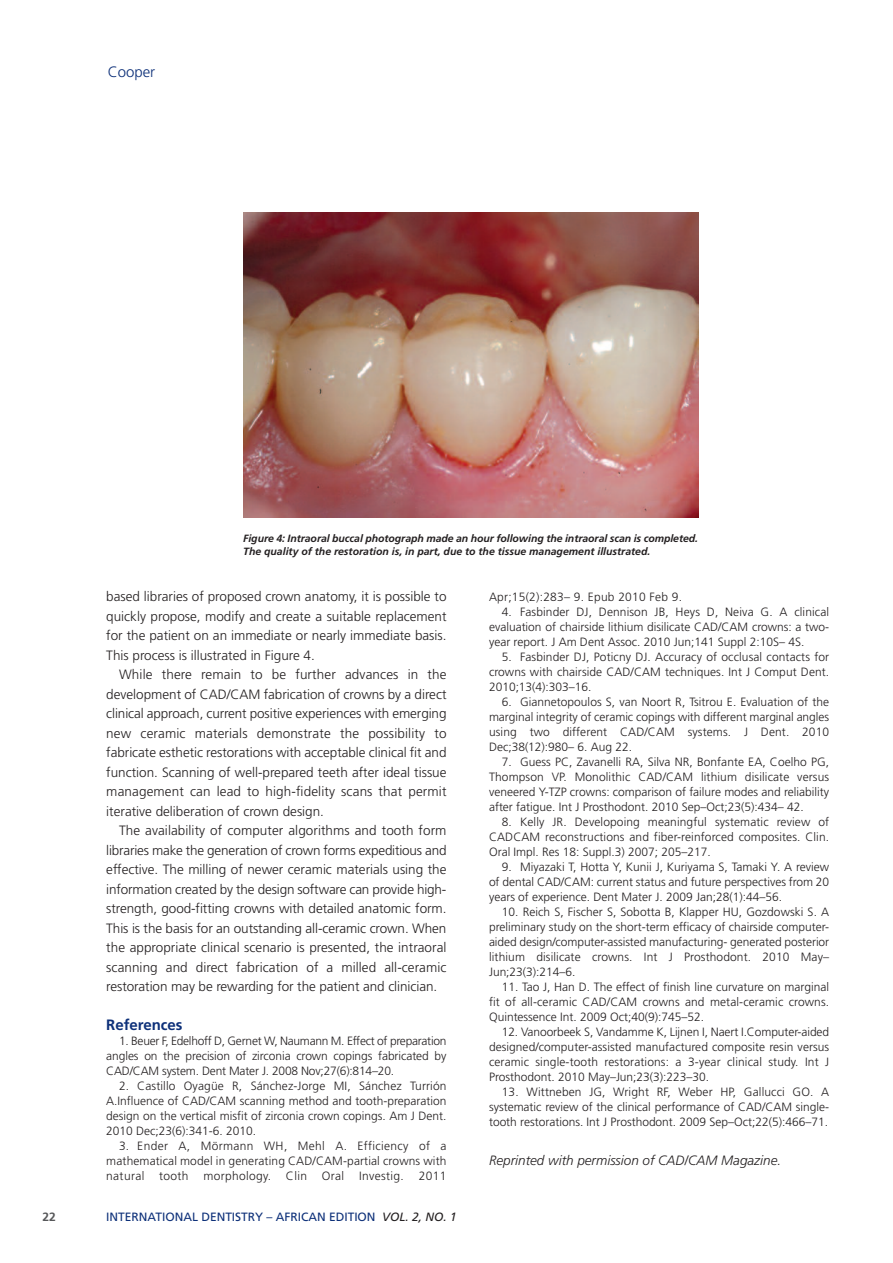
<style>
.page{position:relative;width:893px;height:1263px;background:#fff}
.page>*{position:absolute;margin:0;border:0;box-sizing:border-box;transform-origin:0 0}
.t1{font:700 15px "Frutiger";color:#0d3079}
.t2{font:300 15px "Frutiger";color:#0d3079}
.t3{font:300 13.5px/19.5px "Frutiger";color:#231f20;text-align:justify}
.t4{font:italic 300 13.5px "Frutiger";color:#231f20}
.t5{font:300 12px/15px "Frutiger";color:#231f20;text-align:justify}
.t6{font:12px "Frutiger";color:#0d3079}
.t7{font:300 12px "Frutiger";letter-spacing:.02em;color:#231f20}
.t8{font:700 12px "Frutiger";color:#57585a}
.t9{font:italic 700 10.5px/12.6px "Frutiger";letter-spacing:-.005em;color:#231f20}
.s1{font-style:italic;color:#231f20}
</style>
<div class="page">
<img style="left:243px;top:213px;width:455px;height:304px">
<p class="t2" style="left:108px;top:65px;width:49px">Cooper</p>
<p class="t9" style="left:243px;top:533px;width:456px">Figure 4: Intraoral buccal photograph made an hour following the intraoral scan is completed.<br>The quality of the restoration is, in part, due to the tissue management illustrated.</p>
<p class="t3" style="left:106px;top:588px;width:342px">based libraries of proposed crown anatomy, it is possible to quickly propose, modify and create a suitable replacement for the patient on an immediate or nearly immediate basis.<br>This process is illustrated in Figure 4.</p>
<p class="t3" style="left:106px;top:666px;width:342px;text-indent:13px">While there remain to be further advances in the development of CAD/CAM fabrication of crowns by a direct clinical approach, current positive experiences with emerging new ceramic materials demonstrate the possibility to fabricate esthetic restorations with acceptable clinical fit and function. Scanning of well-prepared teeth after ideal tissue management can lead to high-fidelity scans that permit iterative deliberation of crown design.</p>
<p class="t3" style="left:106px;top:822px;width:342px;text-indent:13px">The availability of computer algorithms and tooth form libraries make the generation of crown forms expeditious and effective. The milling of newer ceramic materials using the information created by the design software can provide high&shy;strength, good-fitting crowns with detailed anatomic form.<br>This is the basis for an outstanding all-ceramic crown. When the appropriate clinical scenario is presented, the intraoral scanning and direct fabrication of a milled all-ceramic restoration may be rewarding for the patient and clinician.</p>
<p class="t1" style="left:106px;top:1019px;width:78px">References</p>
<p class="t5" style="left:106px;top:1034px;width:342px;text-indent:13px">1. Beuer F, Edelhoff D, Gernet W, Naumann M. Effect of preparation angles on the precision of zirconia crown copings fabricated by CAD/CAM system. Dent Mater J. 2008 Nov;27(6):814–20.</p>
<p class="t5" style="left:106px;top:1079px;width:342px;text-indent:13px">2. Castillo Oyagüe R, Sánchez-Jorge MI, Sánchez Turrión A.Influence of CAD/CAM scanning method and tooth-preparation design on the vertical misfit of zirconia crown copings. Am J Dent.<br>2010 Dec;23(6):341-6. 2010.</p>
<p class="t5" style="left:106px;top:1139px;width:342px;text-indent:13px">3. Ender A, Mörmann WH, Mehl A. Efficiency of a mathematical model in generating CAD/CAM-partial crowns with natural tooth morphology. Clin Oral Investig. 2011</p>
<p class="t8" style="left:43px;top:1212px;width:15px">22</p>
<p class="t6" style="left:106px;top:1212px;width:352px">INTERNATIONAL DENTISTRY – AFRICAN EDITION <span class="s1">VOL. 2, NO. 1</span></p>
<p class="t7" style="left:489px;top:592px;width:195px">Apr;15(2):283– 9. Epub 2010 Feb 9.</p>
<p class="t5" style="left:489px;top:605px;width:342px;text-indent:13px">4. Fasbinder DJ, Dennison JB, Heys D, Neiva G. A clinical evaluation of chairside lithium disilicate CAD/CAM crowns: a two&shy;year report. J Am Dent Assoc. 2010 Jun;141 Suppl 2:10S– 4S.</p>
<p class="t5" style="left:489px;top:650px;width:342px;text-indent:13px">5. Fasbinder DJ, Poticny DJ. Accuracy of occlusal contacts for crowns with chairside CAD/CAM techniques. Int J Comput Dent.<br>2010;13(4):303–16.</p>
<p class="t5" style="left:489px;top:695px;width:342px;text-indent:13px">6. Giannetopoulos S, van Noort R, Tsitrou E. Evaluation of the marginal integrity of ceramic copings with different marginal angles using two different CAD/CAM systems. J Dent. 2010<br>Dec;38(12):980– 6. Aug 22.</p>
<p class="t5" style="left:489px;top:755px;width:342px;text-indent:13px">7. Guess PC, Zavanelli RA, Silva NR, Bonfante EA, Coelho PG, Thompson VP. Monolithic CAD/CAM lithium disilicate versus veneered Y-TZP crowns: comparison of failure modes and reliability after fatigue. Int J Prosthodont. 2010 Sep–Oct;23(5):434– 42.</p>
<p class="t5" style="left:489px;top:815px;width:342px;text-indent:13px">8. Kelly JR. Developoing meaningful systematic review of CADCAM reconstructions and fiber-reinforced composites. Clin.<br>Oral Impl. Res 18: Suppl.3) 2007; 205–217.</p>
<p class="t5" style="left:489px;top:860px;width:342px;text-indent:13px">9. Miyazaki T, Hotta Y, Kunii J, Kuriyama S, Tamaki Y. A review of dental CAD/CAM: current status and future perspectives from 20 years of experience. Dent Mater J. 2009 Jan;28(1):44–56.</p>
<p class="t5" style="left:489px;top:905px;width:342px;text-indent:13px">10. Reich S, Fischer S, Sobotta B, Klapper HU, Gozdowski S. A preliminary study on the short-term efficacy of chairside computer&shy;aided design/computer-assisted manufacturing- generated posterior lithium disilicate crowns. Int J Prosthodont. 2010 May– Jun;23(3):214–6.</p>
<p class="t5" style="left:489px;top:980px;width:342px;text-indent:13px">11. Tao J, Han D. The effect of finish line curvature on marginal fit of all-ceramic CAD/CAM crowns and metal-ceramic crowns.<br>Quintessence Int. 2009 Oct;40(9):745–52.</p>
<p class="t5" style="left:489px;top:1025px;width:342px;text-indent:13px">12. Vanoorbeek S, Vandamme K, Lijnen I, Naert I.Computer-aided designed/computer-assisted manufactured composite resin versus ceramic single-tooth restorations: a 3-year clinical study. Int J Prosthodont. 2010 May–Jun;23(3):223–30.</p>
<p class="t5" style="left:489px;top:1085px;width:342px;text-indent:13px">13. Wittneben JG, Wright RF, Weber HP, Gallucci GO. A systematic review of the clinical performance of CAD/CAM single&shy;tooth restorations. Int J Prosthodont. 2009 Sep–Oct;22(5):466–71.</p>
<p class="t4" style="left:489px;top:1155px;width:294px">Reprinted with permission of CAD/CAM Magazine.</p>
</div>
